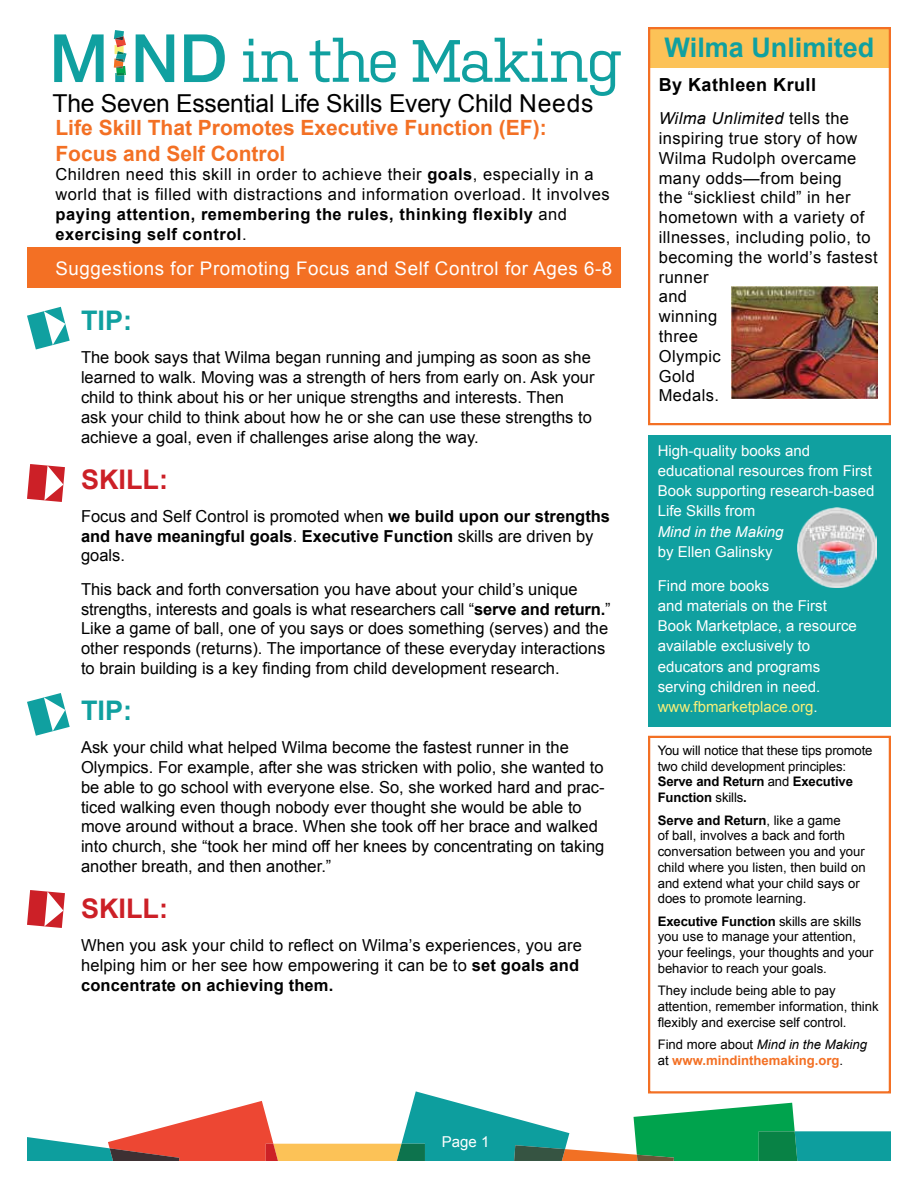
<style>
.page{position:relative;width:918px;height:1188px;background:#fff}
.page>*{position:absolute;margin:0;border:0;box-sizing:border-box;transform-origin:0 0}
.t1{font:700 27px "Arial";color:#10a0a0}
.t2{font:700 27px "Arial";color:#cc2027}
.t3{font:24.75px "Arial";letter-spacing:-.01em;color:#000}
.t4{font:700 21px/25.2px "Arial";color:#f37024}
.t5{font:18.75px "Arial";letter-spacing:.03em;color:#fff}
.t6{font:700 18px "Arial";letter-spacing:.025em;color:#000}
.t7{font:16.5px/19.8px "Arial";color:#000}
.t8{font:16.5px/19.8px "Arial";letter-spacing:.025em;color:#000}
.t9{font:16.5px/19.8px "Arial";letter-spacing:.03em;color:#000}
.t10{font:700 16.5px/19.8px "Arial";color:#000}
.t11{font:15px/20.2px "Arial";color:#fff}
.t12{font:italic 15px "Arial";color:#fff}
.t13{font:13.2px/15.8px "Arial";color:#000}
.t14{font:700 13.2px/15.8px "Arial";color:#f37024}
.s1{font-weight:700}
.s2{font-weight:400}
.s3{font-style:italic}
.s4{color:#f7ef79}
.s5{font-weight:400;color:#000}
.s6{font-weight:400;font-style:italic;color:#000}
</style>
<div class="page">
<svg style="left:27px;top:1091px;width:864px;height:70px"></svg>
<svg style="left:243px;top:39px;width:55px;height:43px"></svg>
<svg style="left:310px;top:38px;width:86px;height:44px"></svg>
<svg style="left:413px;top:38px;width:208px;height:58px"></svg>
<svg style="left:54px;top:34px;width:50px;height:48px"></svg>
<svg style="left:136px;top:34px;width:38px;height:48px"></svg>
<svg style="left:184px;top:34px;width:41px;height:48px"></svg>
<svg style="left:114px;top:30px;width:13px;height:52px"></svg>
<svg style="left:27px;top:307px;width:43px;height:43px"></svg>
<svg style="left:27px;top:464px;width:38px;height:38px"></svg>
<div style="left:648px;top:435px;width:243px;height:292px;background:#10a0a0"></div>
<div style="left:648px;top:736px;width:243px;height:358px;border:2px solid #f37024"></div>
<img style="left:797px;top:508px;width:80px;height:79px">
<svg style="left:27px;top:693px;width:43px;height:43px"></svg>
<svg style="left:27px;top:890px;width:38px;height:38px"></svg>
<div style="left:648px;top:27px;width:243px;height:41px;background:#fcc257"></div>
<div style="left:648px;top:27px;width:243px;height:398px;border:2px solid #f37024"></div>
<img style="left:731px;top:286px;width:147px;height:112px">
<div style="left:27px;top:247px;width:594px;height:41px;background:#f37024"></div>
<h2 class="t3" style="left:52px;top:87px;width:543px">The Seven Essential Life Skills Every Child Needs</h2>
<p class="t4" style="left:56px;top:116px;width:493px">Life Skill That Promotes Executive Function (EF):<br>Focus and Self Control</p>
<p class="t9" style="left:56px;top:165px;width:556px">Children need this skill in order to achieve their <span class="s1">goals</span>, especially in a world that is filled with distractions and information overload. It involves <span class="s1">paying attention, remembering the rules, thinking flexibly</span> and <span class="s1">exercising self control</span>.</p>
<p class="t5" style="left:56px;top:256px;width:558px">Suggestions for Promoting Focus and Self Control for Ages 6-8</p>
<h1 class="t1" style="left:81px;top:303px;width:53px">TIP:</h1>
<p class="t7" style="left:81px;top:348px;width:515px">The book says that Wilma began running and jumping as soon as she learned to walk. Moving was a strength of hers from early on. Ask your child to think about his or her unique strengths and interests. Then<br>ask your child to think about how he or she can use these strengths to achieve a goal, even if challenges arise along the way.</p>
<h1 class="t2" style="left:81px;top:461px;width:88px">SKILL:</h1>
<p class="t10" style="left:81px;top:507px;width:531px"><span class="s2">Focus and Self Control is promoted when</span> we build upon our strengths and have meaningful goals<span class="s2">.</span> Executive Function <span class="s2">skills are driven by goals.</span></p>
<p class="t7" style="left:81px;top:579px;width:531px">This back and forth conversation you have about your child’s unique strengths, interests and goals is what researchers call “<span class="s1">serve and return.</span>” Like a game of ball, one of you says or does something (serves) and the other responds (returns). The importance of these everyday interactions to brain building is a key finding from child development research.</p>
<h1 class="t1" style="left:81px;top:692px;width:53px">TIP:</h1>
<p class="t7" style="left:81px;top:738px;width:525px">Ask your child what helped Wilma become the fastest runner in the Olympics. For example, after she was stricken with polio, she wanted to be able to go school with everyone else. So, she worked hard and prac&shy;ticed walking even though nobody ever thought she would be able to move around without a brace. When she took off her brace and walked into church, she “took her mind off her knees by concentrating on taking another breath, and then another.”</p>
<h1 class="t2" style="left:81px;top:890px;width:88px">SKILL:</h1>
<p class="t7" style="left:81px;top:936px;width:502px">When you ask your child to reflect on Wilma’s experiences, you are helping him or her see how empowering it can be to <span class="s1">set goals and concentrate on achieving them.</span></p>
<p class="t11" style="left:442px;top:1132px;width:49px">Page 1</p>
<h1 class="t1" style="left:665px;top:30px;width:211px">Wilma Unlimited</h1>
<p class="t6" style="left:659px;top:73px;width:159px">By Kathleen Krull</p>
<p class="t8" style="left:659px;top:109px;width:221px"><span class="s3">Wilma Unlimited</span> tells the inspiring true story of how<br>Wilma Rudolph overcame many odds—from being<br>the “sickliest child” in her hometown with a variety of illnesses, including polio, to becoming the world’s fastest runner<br>and<br>winning<br>three<br>Olympic<br>Gold<br>Medals.</p>
<p class="t11" style="left:658px;top:440px;width:218px">High-quality books and educational resources from First<br>Book supporting research-based<br>Life Skills from</p>
<p class="t12" style="left:658px;top:522px;width:127px">Mind in the Making</p>
<p class="t11" style="left:658px;top:542px;width:117px">by Ellen Galinsky</p>
<p class="t11" style="left:658px;top:575px;width:201px">Find more books<br>and materials on the First<br>Book Marketplace, a resource available exclusively to educators and programs serving children in need. <span class="s4">www.fbmarketplace.org</span>.</p>
<p class="t13" style="left:658px;top:742px;width:216px">You will notice that these tips promote two child development principles:<br><span class="s1">Serve and Return</span> and <span class="s1">Executive<br>Function</span> skills<span class="s1">.</span></p>
<p class="t13" style="left:658px;top:812px;width:209px"><span class="s1">Serve and Return</span>, like a game<br>of ball, involves a back and forth conversation between you and your child where you listen, then build on and extend what your child says or does to promote learning.</p>
<p class="t13" style="left:658px;top:913px;width:217px"><span class="s1">Executive Function</span> skills are skills you use to manage your attention, your feelings, your thoughts and your behavior to reach your goals.</p>
<p class="t13" style="left:658px;top:983px;width:223px">They include being able to pay attention, remember information, think flexibly and exercise self control.</p>
<p class="t14" style="left:658px;top:1037px;width:211px"><span class="s5">Find more about</span> <span class="s6">Mind in the Making </span><span class="s5">at</span> www.mindinthemaking.org<span class="s5">.</span></p>
</div>
